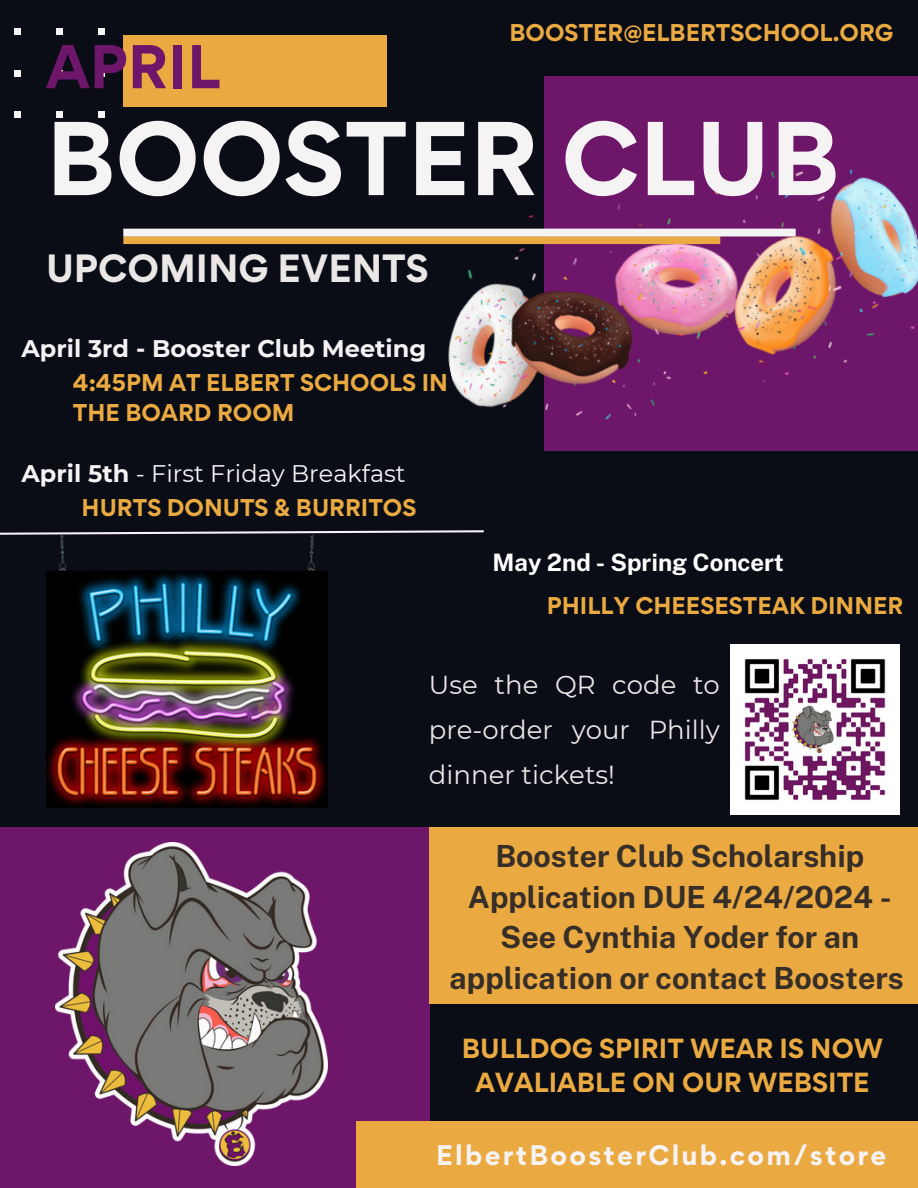
<style>
.page{position:relative;width:918px;height:1188px;background:#0b0d16}
.page>*{position:absolute;margin:0;border:0;box-sizing:border-box;transform-origin:0 0}
.t1{font:700 93.45px "Gordita";color:#f6f3f4}
.t2{font:700 55.2px "Gordita";color:#6e166a}
.t3{font:700 35.1px "Gordita";color:#eae7e6}
.t4{font:700 30.45px/40.5px "Public Sans";color:#362e27;text-align:center}
.t5{font:25.95px/45px "Montserrat";color:#eae7e6;text-align:justify}
.t6{font:700 25.35px "Gordita";letter-spacing:.09em;color:#f6f3f4}
.t7{font:700 24.6px/33.8px "Gordita";color:#ebaa41;text-align:center}
.t8{font:24px "Montserrat";color:#f6f3f4}
.t9{font:700 24px "Montserrat";color:#f6f3f4}
.t10{font:700 24px "Public Sans";color:#fff}
.t11{font:700 21.6px/29.2px "Gordita";color:#ebaa41}
.s1{font-weight:700}
</style>
<div class="page">
<svg style="left:15px;top:29px;width:6px;height:6px"></svg>
<div style="left:15px;top:70px;width:6px;height:7px;background:#f6f3f4"></div>
<svg style="left:15px;top:112px;width:6px;height:6px"></svg>
<div style="left:56px;top:29px;width:7px;height:6px;background:#f6f3f4"></div>
<div style="left:56px;top:70px;width:7px;height:7px;background:#f6f3f4"></div>
<div style="left:56px;top:112px;width:7px;height:6px;background:#f6f3f4"></div>
<svg style="left:98px;top:29px;width:6px;height:6px"></svg>
<div style="left:98px;top:70px;width:6px;height:7px;background:#f6f3f4"></div>
<svg style="left:98px;top:112px;width:6px;height:6px"></svg>
<div style="left:123px;top:35px;width:264px;height:72px;background:#ebaa41"></div>
<div style="left:0;top:827px;width:429px;height:361px;background:#6e166a"></div>
<div style="left:356px;top:1121px;width:562px;height:67px;background:#ebaa41"></div>
<div style="left:545px;top:76px;width:373px;height:374px;background:#6e166a"></div>
<img style="left:422px;top:138px;width:496px;height:313px">
<div style="left:123px;top:236px;width:597px;height:8px;background:#ebaa41"></div>
<div style="left:123px;top:229px;width:673px;height:7px;background:#f6f3f4"></div>
<img style="left:55px;top:843px;width:272px;height:322px">
<img style="left:46px;top:535px;width:281px;height:272px">
<img style="left:730px;top:645px;width:170px;height:170px">
<svg style="left:0;top:530px;width:484px;height:5px"></svg>
<div style="left:429px;top:828px;width:489px;height:176px;background:#ebaa41"></div>
<p class="t11" style="left:510px;top:18px;width:385px">BOOSTER@ELBERTSCHOOL.ORG</p>
<h2 class="t2" style="left:46px;top:30px;width:176px">APRIL</h2>
<h1 class="t1" style="left:46px;top:96px;width:795px">BOOSTER CLUB</h1>
<h3 class="t3" style="left:46px;top:244px;width:384px">UPCOMING EVENTS</h3>
<p class="t9" style="left:22px;top:334px;width:406px">April 3rd - Booster Club Meeting</p>
<p class="t11" style="left:73px;top:368px;width:377px">4:45PM AT ELBERT SCHOOLS IN<br>THE BOARD ROOM</p>
<p class="t8" style="left:22px;top:459px;width:386px"><span class="s1">April 5th</span> - First Friday Breakfast</p>
<p class="t11" style="left:82px;top:493px;width:336px">HURTS DONUTS &amp; BURRITOS</p>
<p class="t10" style="left:493px;top:548px;width:293px">May 2nd - Spring Concert</p>
<p class="t11" style="left:547px;top:590px;width:358px">PHILLY CHEESESTEAK DINNER</p>
<p class="t5" style="left:429px;top:662px;width:292px">Use the QR code to pre-order your Philly dinner tickets!</p>
<h3 class="t4" style="left:449px;top:836px;width:456px">Booster Club Scholarship<br>Application DUE 4/24/2024 -<br>See Cynthia Yoder for an application or contact Boosters</h3>
<p class="t7" style="left:462px;top:1031px;width:423px">BULLDOG SPIRIT WEAR IS NOW<br>AVALIABLE ON OUR WEBSITE</p>
<p class="t6" style="left:436px;top:1138px;width:452px">ElbertBoosterClub.com/store</p>
</div>
